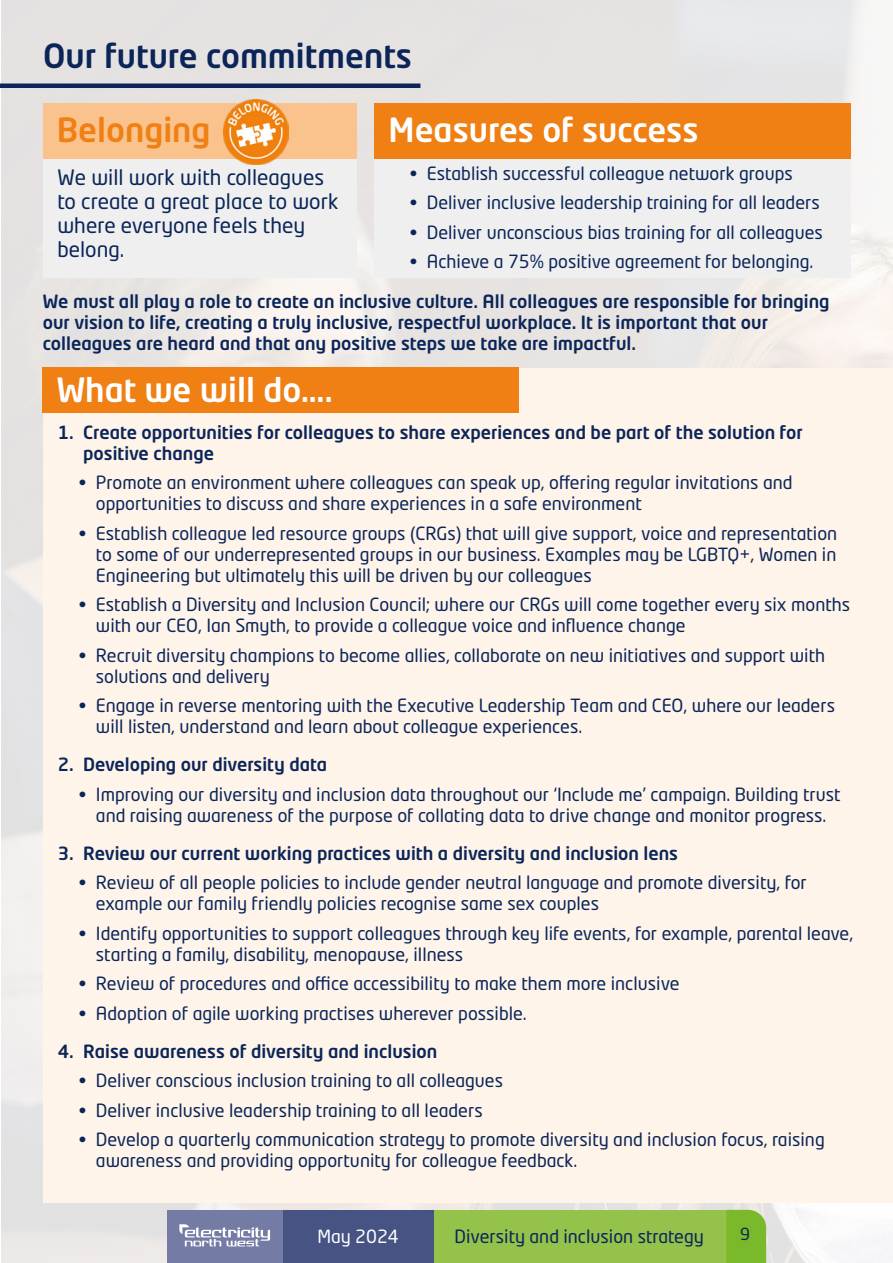
<style>
.page{position:relative;width:893px;height:1263px;background:#fff}
.page>*{position:absolute;margin:0;border:0;box-sizing:border-box;transform-origin:0 0}
._1__Header{font:500 33px "Neo Tech Std";color:#fff}
._1__Header-2{font:500 33px "Neo Tech Std";color:#0b2559}
._1__Header-3{font:500 33px "Neo Tech Std";color:#f08013}
._1__Header-4{font:21px/24px "Neo Tech Std";color:#0b2559}
.t1{font:18px/21px "Neo Tech Std";color:#0b2559}
.Box_text{font:500 18px/21px "Neo Tech Std";color:#0b2559}
.t2{font:18px "Neo Tech Std";color:#fff}
.t3{font:16.5px "Neo Tech Std";color:#0b2559}
</style>
<div class="page">
<img style="left:1px;top:0;width:892px;height:1263px">
<div style="left:43px;top:368px;width:850px;height:834px;background:#fef4e9"></div>
<div style="left:43px;top:103px;width:314px;height:174px;background:#efefef"></div>
<div style="left:374px;top:103px;width:476px;height:174px;background:#efefef"></div>
<div style="left:43px;top:103px;width:314px;height:55px;background:#fac38e"></div>
<div style="left:374px;top:103px;width:476px;height:55px;background:#f08013"></div>
<div style="left:43px;top:368px;width:476px;height:45px;background:#f08013"></div>
<hr style="left:0;top:84px;width:420px;height:4px;background:#0b2559">
<img style="left:223px;top:99px;width:66px;height:65px">
<div style="left:167px;top:1210px;width:116px;height:53px;background:#747ba4"></div>
<div style="left:283px;top:1210px;width:151px;height:53px;background:#465383"></div>
<div style="left:434px;top:1210px;width:292px;height:53px;background:#94c24a"></div>
<div style="left:726px;top:1210px;width:40px;height:53px;background:#7ab929"></div>
<svg style="left:179px;top:1224px;width:91px;height:22px"></svg>
<p class="_1__Header-2" style="left:43px;top:35px;width:370px">Our future commitments</p>
<p class="_1__Header-3" style="left:57px;top:109px;width:155px">Belonging</p>
<p class="_1__Header" style="left:389px;top:109px;width:311px">Measures of success</p>
<p class="_1__Header-4" style="left:57px;top:165px;width:283px">We will work with colleagues to create a great place to work where everyone feels they belong.</p>
<p class="t1" style="left:410px;top:162px;width:384px">• Establish successful colleague network groups</p>
<p class="t1" style="left:410px;top:192px;width:412px">• Deliver inclusive leadership training for all leaders</p>
<p class="t1" style="left:410px;top:221px;width:415px">• Deliver unconscious bias training for all colleagues</p>
<p class="t1" style="left:410px;top:251px;width:405px">• Achieve a 75% positive agreement for belonging.</p>
<p class="Box_text" style="left:43px;top:291px;width:788px">We must all play a role to create an inclusive culture. All colleagues are responsible for bringing our vision to life, creating a truly inclusive, respectful workplace. It is important that our colleagues are heard and that any positive steps we take are impactful.</p>
<p class="_1__Header" style="left:57px;top:369px;width:278px">What we will do….</p>
<p class="Box_text" style="left:83px;top:421px;width:721px;text-indent:-26px">1. Create opportunities for colleagues to share experiences and be part of the solution for positive change</p>
<p class="t1" style="left:96px;top:472px;width:698px;text-indent:-17px">• Promote an environment where colleagues can speak up, offering regular invitations and opportunities to discuss and share experiences in a safe environment</p>
<p class="t1" style="left:96px;top:522px;width:743px;text-align:justify;text-indent:-17px">• Establish colleague led resource groups (CRGs) that will give support, voice and representation to some of our underrepresented groups in our business. Examples may be LGBTQ+, Women in Engineering but ultimately this will be driven by our colleagues</p>
<p class="t1" style="left:96px;top:594px;width:756px;text-indent:-17px">• Establish a Diversity and Inclusion Council; where our CRGs will come together every six months with our CEO, Ian Smyth, to provide a colleague voice and influence change</p>
<p class="t1" style="left:96px;top:644px;width:731px;text-indent:-17px">• Recruit diversity champions to become allies, collaborate on new initiatives and support with solutions and delivery</p>
<p class="t1" style="left:96px;top:695px;width:741px;text-indent:-17px">• Engage in reverse mentoring with the Executive Leadership Team and CEO, where our leaders will listen, understand and learn about colleague experiences.</p>
<p class="Box_text" style="left:58px;top:753px;width:271px">2. Developing our diversity data</p>
<p class="t1" style="left:79px;top:783px;width:763px;text-align:center">• Improving our diversity and inclusion data throughout our ‘Include me’ campaign. Building trust and raising awareness of the purpose of collating data to drive change and monitor progress.</p>
<p class="Box_text" style="left:58px;top:842px;width:622px">3. Review our current working practices with a diversity and inclusion lens</p>
<p class="t1" style="left:96px;top:872px;width:712px;text-indent:-17px">• Review of all people policies to include gender neutral language and promote diversity, for example our family friendly policies recognise same sex couples</p>
<p class="t1" style="left:96px;top:922px;width:759px;text-indent:-17px">• Identify opportunities to support colleagues through key life events, for example, parental leave, starting a family, disability, menopause, illness</p>
<p class="t1" style="left:79px;top:973px;width:602px">• Review of procedures and office accessibility to make them more inclusive</p>
<p class="t1" style="left:79px;top:1002px;width:449px">• Adoption of agile working practises wherever possible.</p>
<p class="Box_text" style="left:58px;top:1040px;width:381px">4. Raise awareness of diversity and inclusion</p>
<p class="t1" style="left:79px;top:1070px;width:426px">• Deliver conscious inclusion training to all colleagues</p>
<p class="t1" style="left:79px;top:1099px;width:405px">• Deliver inclusive leadership training to all leaders</p>
<p class="t1" style="left:96px;top:1129px;width:730px;text-indent:-17px">• Develop a quarterly communication strategy to promote diversity and inclusion focus, raising awareness and providing opportunity for colleague feedback.</p>
<p class="t2" style="left:317px;top:1225px;width:83px">May 2024</p>
<p class="t1" style="left:454px;top:1225px;width:251px">Diversity and inclusion strategy</p>
<p class="t3" style="left:740px;top:1224px;width:11px">9</p>
</div>
